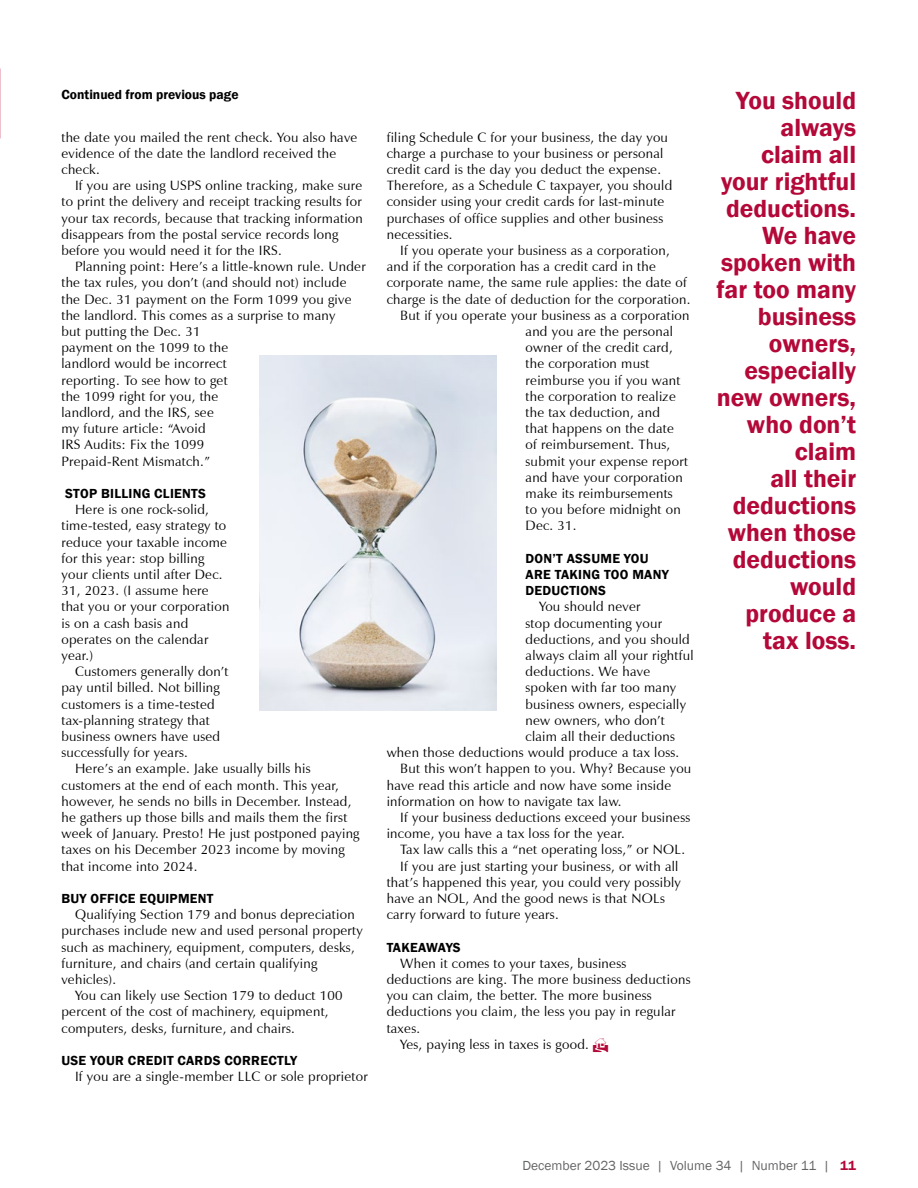
<style>
.page{position:relative;width:918px;height:1188px;background:#fff}
.page>*{position:absolute;margin:0;border:0;box-sizing:border-box;transform-origin:0 0}
.t1{font:600 25.5px/27px "Franklin Gothic";color:#b30838;text-align:right}
.t2{font:13.5px/16.2px "Zapf Humanist 601 BT";letter-spacing:.02em;color:#000}
.t3{font:600 13.5px/16.2px "Franklin Gothic";letter-spacing:.02em;color:#000}
.t4{font:13.5px "Franklin Gothic";color:#636466}
.t5{font:600 13.5px "Franklin Gothic";color:#000}
.s1{color:#b30838}
.s2{font-weight:600;color:#b30838}
</style>
<div class="page">
<img style="left:259px;top:355px;width:237px;height:356px">
<p class="t5" style="left:62px;top:87px;width:179px">Continued from previous page</p>
<h1 class="t1" style="left:717px;top:88px;width:141px">You should always claim all your rightful deductions.<br>We have spoken with far too many business owners, especially new owners, who don’t claim<br>all their deductions when those deductions would produce a tax loss.</h1>
<p class="t2" style="left:62px;top:129px;width:297px">the date you mailed the rent check. You also have evidence of the date the landlord received the check.</p>
<p class="t2" style="left:62px;top:177px;width:303px;text-indent:14px">If you are using USPS online tracking, make sure to print the delivery and receipt tracking results for your tax records, because that tracking information disappears from the postal service records long before you would need it for the IRS.</p>
<p class="t2" style="left:62px;top:258px;width:306px;text-indent:14px">Planning point: Here’s a little-known rule. Under the tax rules, you don’t (and should not) include the Dec. 31 payment on the Form 1099 you give the landlord. This comes as a surprise to many<br>but putting the Dec. 31<br>payment on the 1099 to the<br>landlord would be incorrect<br>reporting. To see how to get<br>the 1099 right for you, the<br>landlord, and the IRS, see<br>my future article: “Avoid<br>IRS Audits: Fix the 1099<br>Prepaid-Rent Mismatch.”</p>
<p class="t3" style="left:65px;top:485px;width:142px">STOP BILLING CLIENTS</p>
<p class="t2" style="left:62px;top:501px;width:170px;text-indent:14px">Here is one rock-solid, time-tested, easy strategy to reduce your taxable income for this year: stop billing your clients until after Dec.<br>31, 2023. (I assume here that you or your corporation is on a cash basis and operates on the calendar year.)</p>
<p class="t2" style="left:62px;top:663px;width:168px;text-indent:14px">Customers generally don’t pay until billed. Not billing customers is a time-tested tax-planning strategy that business owners have used successfully for years.</p>
<p class="t2" style="left:62px;top:761px;width:299px;text-indent:14px">Here’s an example. Jake usually bills his customers at the end of each month. This year, however, he sends no bills in December. Instead, he gathers up those bills and mails them the first week of January. Presto! He just postponed paying taxes on his December 2023 income by moving that income into 2024.</p>
<p class="t3" style="left:62px;top:890px;width:153px">BUY OFFICE EQUIPMENT</p>
<p class="t2" style="left:75px;top:906px;width:281px">Qualifying Section 179 and bonus depreciation</p>
<p class="t2" style="left:62px;top:923px;width:303px">purchases include new and used personal property</p>
<p class="t2" style="left:62px;top:939px;width:295px">such as machinery, equipment, computers, desks,</p>
<p class="t2" style="left:62px;top:955px;width:257px">furniture, and chairs (and certain qualifying</p>
<p class="t2" style="left:62px;top:971px;width:56px">vehicles).</p>
<p class="t2" style="left:75px;top:987px;width:269px">You can likely use Section 179 to deduct 100</p>
<p class="t2" style="left:62px;top:1004px;width:269px">percent of the cost of machinery, equipment,</p>
<p class="t2" style="left:62px;top:1020px;width:235px">computers, desks, furniture, and chairs.</p>
<p class="t3" style="left:62px;top:1052px;width:237px">USE YOUR CREDIT CARDS CORRECTLY</p>
<p class="t2" style="left:75px;top:1068px;width:294px">If you are a single-member LLC or sole proprietor</p>
<p class="t2" style="left:387px;top:129px;width:287px">filing Schedule C for your business, the day you charge a purchase to your business or personal credit card is the day you deduct the expense.<br>Therefore, as a Schedule C taxpayer, you should consider using your credit cards for last-minute purchases of office supplies and other business necessities.</p>
<p class="t2" style="left:400px;top:242px;width:271px">If you operate your business as a corporation,</p>
<p class="t2" style="left:387px;top:258px;width:271px">and if the corporation has a credit card in the</p>
<p class="t2" style="left:387px;top:275px;width:302px">corporate name, the same rule applies: the date of</p>
<p class="t2" style="left:387px;top:291px;width:305px">charge is the date of deduction for the corporation.</p>
<p class="t2" style="left:400px;top:307px;width:291px">But if you operate your business as a corporation</p>
<p class="t2" style="left:526px;top:323px;width:149px">and you are the personal</p>
<p class="t2" style="left:526px;top:339px;width:149px">owner of the credit card,</p>
<p class="t2" style="left:526px;top:356px;width:125px">the corporation must</p>
<p class="t2" style="left:526px;top:372px;width:156px">reimburse you if you want</p>
<p class="t2" style="left:526px;top:388px;width:152px">the corporation to realize</p>
<p class="t2" style="left:526px;top:404px;width:136px">the tax deduction, and</p>
<p class="t2" style="left:526px;top:420px;width:150px">that happens on the date</p>
<p class="t2" style="left:526px;top:437px;width:146px">of reimbursement. Thus,</p>
<p class="t2" style="left:526px;top:453px;width:164px">submit your expense report</p>
<p class="t2" style="left:526px;top:469px;width:159px">and have your corporation</p>
<p class="t2" style="left:526px;top:485px;width:149px">make its reimbursements</p>
<p class="t2" style="left:526px;top:501px;width:157px">to you before midnight on</p>
<p class="t2" style="left:526px;top:518px;width:53px">Dec. 31.</p>
<p class="t3" style="left:526px;top:550px;width:145px">DON’T ASSUME YOU<br>ARE TAKING TOO MANY<br>DEDUCTIONS</p>
<p class="t2" style="left:539px;top:599px;width:103px">You should never</p>
<p class="t2" style="left:526px;top:615px;width:138px">stop documenting your</p>
<p class="t2" style="left:526px;top:631px;width:166px">deductions, and you should</p>
<p class="t2" style="left:526px;top:647px;width:170px">always claim all your rightful</p>
<p class="t2" style="left:526px;top:663px;width:126px">deductions. We have</p>
<p class="t2" style="left:526px;top:680px;width:152px">spoken with far too many</p>
<p class="t2" style="left:526px;top:696px;width:162px">business owners, especially</p>
<p class="t2" style="left:526px;top:712px;width:141px">new owners, who don’t</p>
<p class="t2" style="left:526px;top:728px;width:151px">claim all their deductions</p>
<p class="t2" style="left:387px;top:744px;width:294px">when those deductions would produce a tax loss.</p>
<p class="t2" style="left:400px;top:761px;width:293px">But this won’t happen to you. Why? Because you</p>
<p class="t2" style="left:387px;top:777px;width:286px">have read this article and now have some inside</p>
<p class="t2" style="left:387px;top:793px;width:236px">information on how to navigate tax law.</p>
<p class="t2" style="left:400px;top:809px;width:292px">If your business deductions exceed your business</p>
<p class="t2" style="left:387px;top:825px;width:240px">income, you have a tax loss for the year.</p>
<p class="t2" style="left:400px;top:842px;width:286px">Tax law calls this a “net operating loss,” or NOL.</p>
<p class="t2" style="left:400px;top:858px;width:280px">If you are just starting your business, or with all</p>
<p class="t2" style="left:387px;top:874px;width:296px">that’s happened this year, you could very possibly</p>
<p class="t2" style="left:387px;top:890px;width:280px">have an NOL, And the good news is that NOLs</p>
<p class="t2" style="left:387px;top:906px;width:174px">carry forward to future years.</p>
<p class="t3" style="left:387px;top:939px;width:76px">TAKEAWAYS</p>
<p class="t2" style="left:400px;top:955px;width:228px">When it comes to your taxes, business</p>
<p class="t2" style="left:387px;top:971px;width:305px">deductions are king. The more business deductions</p>
<p class="t2" style="left:387px;top:987px;width:266px">you can claim, the better. The more business</p>
<p class="t2" style="left:387px;top:1004px;width:290px">deductions you claim, the less you pay in regular</p>
<p class="t2" style="left:387px;top:1020px;width:35px">taxes.</p>
<p class="t2" style="left:400px;top:1036px;width:209px">Yes, paying less in taxes is good. <span class="s1">★</span></p>
<p class="t4" style="left:522px;top:1157px;width:335px">December 2023 Issue | Volume 34 | Number 11 | <span class="s2">11</span></p>
</div>
